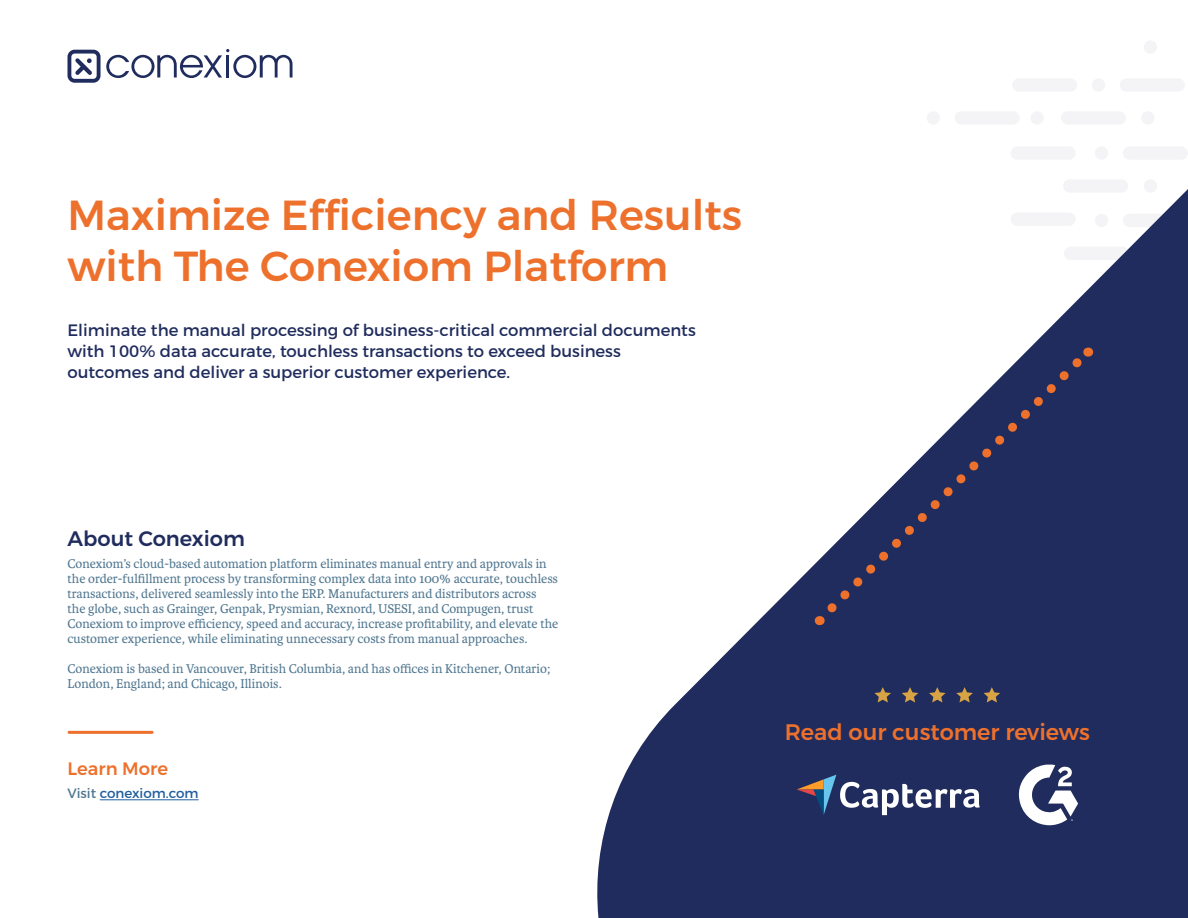
<style>
.page{position:relative;width:1188px;height:918px;background:#fff}
.page>*{position:absolute;margin:0;border:0;box-sizing:border-box;transform-origin:0 0}
.t1{font:500 42px/51px "Montserrat";color:#ed712c}
.t2{font:500 22.5px "Montserrat";color:#ed712c}
.t3{font:500 21px "Montserrat";color:#202c5d}
.t4{font:500 18px "Montserrat";color:#ed712c}
.t5{font:16.5px/21px "Montserrat";color:#202c5d}
.t6{font:13.5px/15px "Karmina";color:#507790}
.t7{font:13.5px "Montserrat";color:#215e9e}
.s1{color:#507790}
</style>
<div class="page">
<div style="left:1123px;top:146px;width:65px;height:14px;background:#f4f4f6;border-radius:7px"></div>
<div style="left:1011px;top:146px;width:65px;height:14px;background:#f4f4f6;border-radius:7px"></div>
<div style="left:1095px;top:146px;width:13px;height:14px;background:#f4f4f6;border-radius:50%"></div>
<div style="left:1144px;top:179px;width:13px;height:14px;background:#f4f4f6;border-radius:50%"></div>
<div style="left:1063px;top:179px;width:65px;height:14px;background:#f4f4f6;border-radius:7px"></div>
<div style="left:1144px;top:40px;width:13px;height:14px;background:#f4f4f6;border-radius:50%"></div>
<div style="left:1120px;top:78px;width:65px;height:14px;background:#f4f4f6;border-radius:7px"></div>
<div style="left:1092px;top:78px;width:13px;height:14px;background:#f4f4f6;border-radius:50%"></div>
<div style="left:1012px;top:78px;width:65px;height:14px;background:#f4f4f6;border-radius:7px"></div>
<div style="left:1141px;top:111px;width:14px;height:14px;background:#f4f4f6;border-radius:50%"></div>
<div style="left:1061px;top:111px;width:65px;height:14px;background:#f4f4f6;border-radius:7px"></div>
<div style="left:955px;top:111px;width:65px;height:14px;background:#f4f4f6;border-radius:7px"></div>
<div style="left:927px;top:111px;width:13px;height:14px;background:#f4f4f6;border-radius:50%"></div>
<div style="left:1030px;top:111px;width:14px;height:14px;background:#f4f4f6;border-radius:50%"></div>
<svg style="left:68px;top:49px;width:225px;height:34px"></svg>
<svg style="left:597px;top:189px;width:591px;height:729px;fill:#202c5d"></svg>
<hr style="left:69px;top:731px;width:83px;height:3px;background:#ed712c">
<svg style="left:819px;top:346px;width:275px;height:275px"></svg>
<hr style="left:100px;top:799px;width:99px;height:1px;background:#215e9e">
<svg style="left:797px;top:775px;width:183px;height:40px"></svg>
<svg style="left:1019px;top:765px;width:59px;height:60px"></svg>
<svg style="left:929px;top:687px;width:17px;height:16px"></svg>
<svg style="left:956px;top:687px;width:17px;height:16px"></svg>
<svg style="left:984px;top:687px;width:16px;height:16px"></svg>
<svg style="left:902px;top:687px;width:16px;height:16px"></svg>
<svg style="left:874px;top:687px;width:17px;height:16px"></svg>
<h1 class="t1" style="left:68px;top:190px;width:676px">Maximize Efficiency and Results with The Conexiom Platform</h1>
<p class="t5" style="left:68px;top:320px;width:630px">Eliminate the manual processing of business-critical commercial documents with 100% data accurate, touchless transactions to exceed business outcomes and deliver a superior customer experience.</p>
<h3 class="t3" style="left:68px;top:526px;width:179px">About Conexiom</h3>
<p class="t6" style="left:68px;top:556px;width:492px">Conexiom’s cloud-based automation platform eliminates manual entry and approvals in the order-fulfillment process by transforming complex data into 100% accurate, touchless transactions, delivered seamlessly into the ERP. Manufacturers and distributors across<br>the globe, such as Grainger, Genpak, Prysmian, Rexnord, USESI, and Compugen, trust Conexiom to improve efficiency, speed and accuracy, increase profitability, and elevate the customer experience, while eliminating unnecessary costs from manual approaches.</p>
<p class="t6" style="left:68px;top:661px;width:484px">Conexiom is based in Vancouver, British Columbia, and has offices in Kitchener, Ontario;<br>London, England; and Chicago, Illinois.</p>
<h3 class="t4" style="left:68px;top:758px;width:102px">Learn More</h3>
<p class="t7" style="left:68px;top:785px;width:133px"><span class="s1">Visit</span> conexiom.com</p>
<h2 class="t2" style="left:785px;top:718px;width:307px">Read our customer reviews</h2>
</div>
